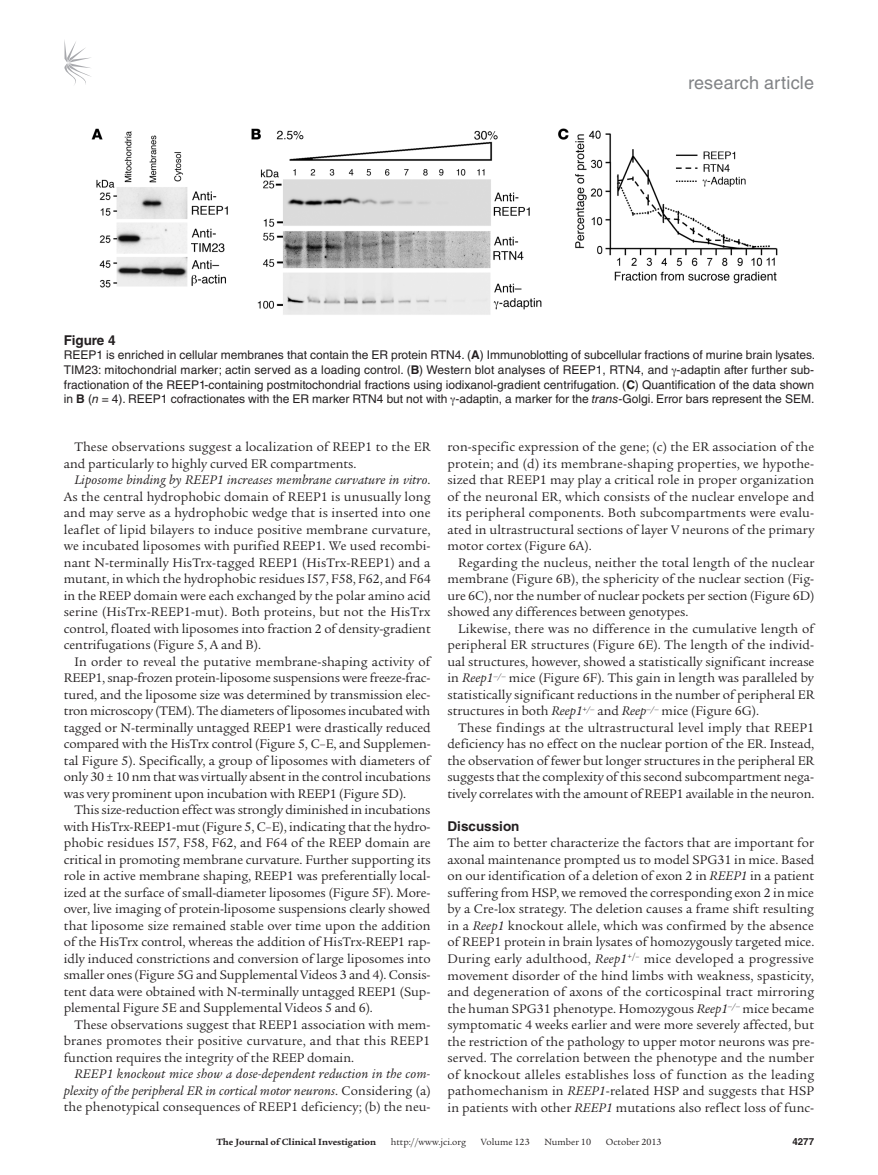
<style>
.page{position:relative;width:878px;height:1175px;background:#fff}
.page>*{position:absolute;margin:0;border:0;box-sizing:border-box;transform-origin:0 0}
.t1{font:18px "Helvetica LT Std";letter-spacing:.01em;color:#808285}
.t2{font:13.5px/16.5px "Legacy Serif Std";color:#231f20;text-align:justify}
.t3{font:italic 13.5px/16.5px "Legacy Serif Std";letter-spacing:.01em;color:#231f20;text-align:justify}
.t4{font:700 13.5px "Helvetica LT Std";color:#231f20}
.t5{font:12px/14.7px "Helvetica LT Std";color:#231f20;text-align:justify}
.t6{font:9.75px "Legacy Serif Std";color:#231f20}
.t7{font:700 9.75px "Legacy Serif Std";color:#231f20}
.t8{font:700 9.75px "Helvetica LT Std";color:#231f20}
.s1{font-weight:700}
.s2{font-style:italic}
.s3{font-style:normal}
</style>
<div class="page">
<svg style="left:64px;top:40px;width:27px;height:45px"></svg>
<img style="left:91px;top:128px;width:687px;height:187px">
<h1 class="t1" style="left:688px;top:73px;width:127px">research article</h1>
<p class="t4" style="left:64px;top:332px;width:53px">Figure 4</p>
<p class="t5" style="left:64px;top:348px;width:752px">REEP1 is enriched in cellular membranes that contain the ER protein RTN4. (<span class="s1">A</span>) Immunoblotting of subcellular fractions of murine brain lysates.<br>TIM23: mitochondrial marker; actin served as a loading control. (<span class="s1">B</span>) Western blot analyses of REEP1, RTN4, and -adaptin after further sub&shy;fractionation of the REEP1-containing postmitochondrial fractions using iodixanol-gradient centrifugation. (<span class="s1">C</span>) Quantification of the data shown in <span class="s1">B</span> (<span class="s2">n</span> = 4). REEP1 cofractionates with the ER marker RTN4 but not with -adaptin, a marker for the <span class="s2">trans</span>-Golgi. Error bars represent the SEM.</p>
<p class="t2" style="left:64px;top:439px;width:368px;text-indent:11px">These observations suggest a localization of REEP1 to the ER and particularly to highly curved ER compartments.</p>
<p class="t2" style="left:64px;top:472px;width:368px;text-indent:11px"><span class="s2">Liposome binding by REEP1 increases membrane curvature in vitro</span>.<br>As the central hydrophobic domain of REEP1 is unusually long and may serve as a hydrophobic wedge that is inserted into one leaflet of lipid bilayers to induce positive membrane curvature, we incubated liposomes with purified REEP1. We used recombi&shy;nant N-terminally HisTrx-tagged REEP1 (HisTrx-REEP1) and a mutant, in which the hydrophobic residues I57, F58, F62, and F64 in the REEP domain were each exchanged by the polar amino acid serine (HisTrx-REEP1-mut). Both proteins, but not the HisTrx control, floated with liposomes into fraction 2 of density-gradient centrifugations (Figure 5, A and B).</p>
<p class="t2" style="left:64px;top:653px;width:368px;text-indent:11px">In order to reveal the putative membrane-shaping activity of REEP1, snap-frozen protein-liposome suspensions were freeze-frac&shy;tured, and the liposome size was determined by transmission elec&shy;tron microscopy (TEM). The diameters of liposomes incubated with tagged or N-terminally untagged REEP1 were drastically reduced compared with the HisTrx control (Figure 5, C–E, and Supplemen&shy;tal Figure 5). Specifically, a group of liposomes with diameters of only 30 ± 10 nm that was virtually absent in the control incubations was very prominent upon incubation with REEP1 (Figure 5D).</p>
<p class="t2" style="left:64px;top:802px;width:368px;text-indent:11px">This size-reduction effect was strongly diminished in incubations with HisTrx-REEP1-mut (Figure 5, C–E), indicating that the hydro&shy;phobic residues I57, F58, F62, and F64 of the REEP domain are critical in promoting membrane curvature. Further supporting its role in active membrane shaping, REEP1 was preferentially local&shy;ized at the surface of small-diameter liposomes (Figure 5F). More&shy;over, live imaging of protein-liposome suspensions clearly showed that liposome size remained stable over time upon the addition of the HisTrx control, whereas the addition of HisTrx-REEP1 rap&shy;idly induced constrictions and conversion of large liposomes into smaller ones (Figure 5G and Supplemental Videos 3 and 4). Consis&shy;tent data were obtained with N-terminally untagged REEP1 (Sup&shy;plemental Figure 5E and Supplemental Videos 5 and 6).</p>
<p class="t2" style="left:64px;top:1016px;width:368px;text-indent:11px">These observations suggest that REEP1 association with mem&shy;branes promotes their positive curvature, and that this REEP1 function requires the integrity of the REEP domain.</p>
<p class="t3" style="left:64px;top:1066px;width:368px;text-indent:11px">REEP1 knockout mice show a dose-dependent reduction in the com&shy;plexity of the peripheral ER in cortical motor neurons<span class="s3">. Considering (a) the phenotypical consequences of REEP1 deficiency; (b) the neu-</span></p>
<p class="t2" style="left:447px;top:439px;width:368px">ron-specific expression of the gene; (c) the ER association of the protein; and (d) its membrane-shaping properties, we hypothe&shy;sized that REEP1 may play a critical role in proper organization of the neuronal ER, which consists of the nuclear envelope and its peripheral components. Both subcompartments were evalu&shy;ated in ultrastructural sections of layer V neurons of the primary motor cortex (Figure 6A).</p>
<p class="t2" style="left:447px;top:554px;width:368px;text-indent:11px">Regarding the nucleus, neither the total length of the nuclear membrane (Figure 6B), the sphericity of the nuclear section (Fig&shy;ure 6C), nor the number of nuclear pockets per section (Figure 6D) showed any differences between genotypes.</p>
<p class="t2" style="left:447px;top:620px;width:368px;text-indent:11px">Likewise, there was no difference in the cumulative length of peripheral ER structures (Figure 6E). The length of the individ&shy;ual structures, however, showed a statistically significant increase in <span class="s2">Reep1</span><sup>–/–</sup> mice (Figure 6F). This gain in length was paralleled by statistically significant reductions in the number of peripheral ER structures in both <span class="s2">Reep1</span><sup>+/–</sup> and <span class="s2">Reep</span><sup>–/–</sup> mice (Figure 6G).</p>
<p class="t2" style="left:447px;top:719px;width:368px;text-indent:11px">These findings at the ultrastructural level imply that REEP1 deficiency has no effect on the nuclear portion of the ER. Instead, the observation of fewer but longer structures in the peripheral ER suggests that the complexity of this second subcompartment nega&shy;tively correlates with the amount of REEP1 available in the neuron.</p>
<p class="t4" style="left:447px;top:818px;width:74px">Discussion</p>
<p class="t2" style="left:447px;top:835px;width:368px">The aim to better characterize the factors that are important for axonal maintenance prompted us to model SPG31 in mice. Based on our identification of a deletion of exon 2 in <span class="s2">REEP1</span> in a patient suffering from HSP, we removed the corresponding exon 2 in mice by a Cre-lox strategy. The deletion causes a frame shift resulting in a <span class="s2">Reep1</span> knockout allele, which was confirmed by the absence of REEP1 protein in brain lysates of homozygously targeted mice.<br>During early adulthood, <span class="s2">Reep1</span><sup>+/–</sup> mice developed a progressive movement disorder of the hind limbs with weakness, spasticity, and degeneration of axons of the corticospinal tract mirroring the human SPG31 phenotype. Homozygous <span class="s2">Reep1</span><sup>–/–</sup> mice became symptomatic 4 weeks earlier and were more severely affected, but the restriction of the pathology to upper motor neurons was pre&shy;served. The correlation between the phenotype and the number of knockout alleles establishes loss of function as the leading pathomechanism in <span class="s2">REEP1</span>-related HSP and suggests that HSP in patients with other <span class="s2">REEP1</span> mutations also reflect loss of func-</p>
<p class="t7" style="left:216px;top:1135px;width:161px">The Journal of Clinical Investigation</p>
<p class="t6" style="left:391px;top:1136px;width:77px">http://www.jci.org</p>
<p class="t6" style="left:480px;top:1136px;width:50px">Volume 123</p>
<p class="t6" style="left:544px;top:1136px;width:48px">Number 10</p>
<p class="t6" style="left:605px;top:1136px;width:57px">October 2013</p>
<p class="t8" style="left:792px;top:1135px;width:23px">4277</p>
</div>
